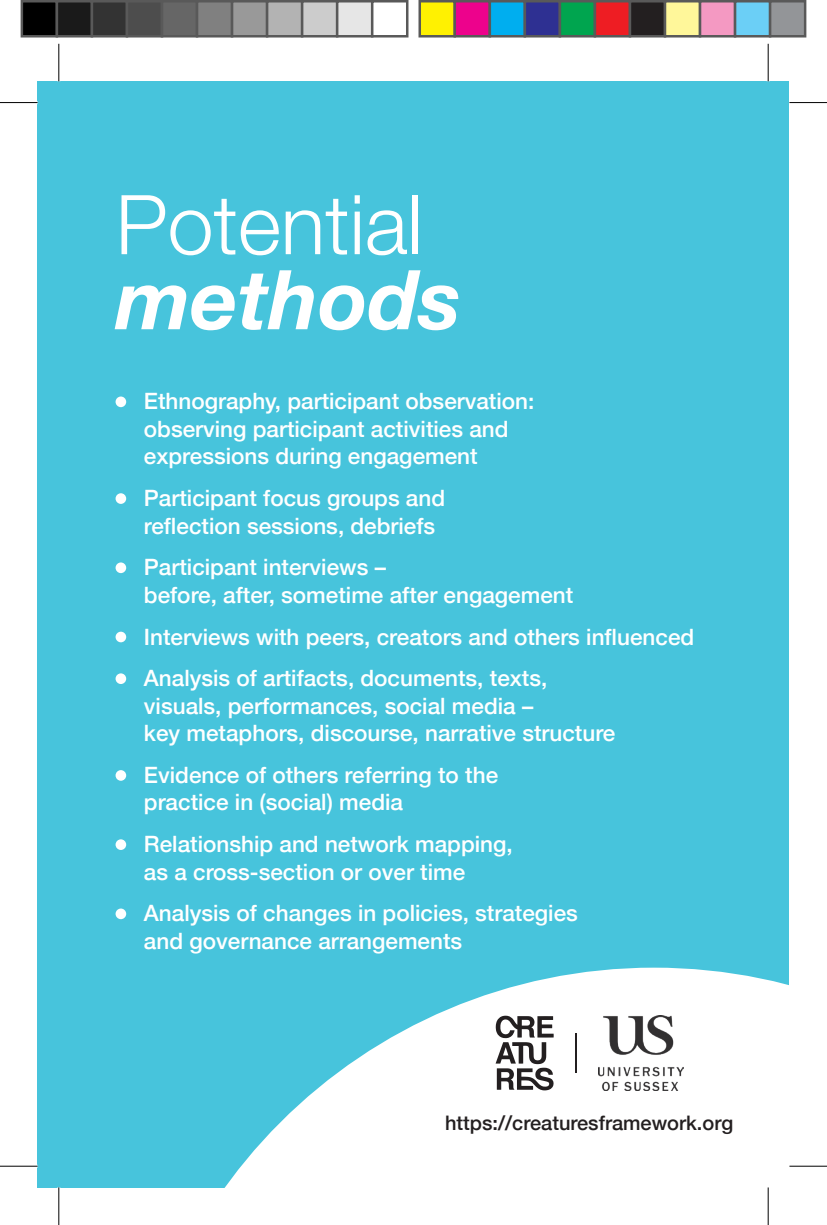
<style>
.page{position:relative;width:827px;height:1225px;background:#fff}
.page>*{position:absolute;margin:0;border:0;box-sizing:border-box;transform-origin:0 0}
.t1{font:300 82.5px/75px "Helvetica Neue";color:#fff}
.t2{font:500 22.5px/27.5px "Helvetica Neue";color:#fff}
.t3{font:500 20px "Helvetica Neue";color:#231f20}
.s1{font-weight:700;font-style:italic}
</style>
<div class="page">
<div style="left:38px;top:81px;width:751px;height:1106px;background:#47c4dc"></div>
<div style="left:115px;top:396px;width:11px;height:11px;background:#fff;border-radius:50%"></div>
<div style="left:115px;top:493px;width:11px;height:11px;background:#fff;border-radius:50%"></div>
<div style="left:115px;top:562px;width:11px;height:11px;background:#fff;border-radius:50%"></div>
<div style="left:115px;top:631px;width:11px;height:11px;background:#fff;border-radius:50%"></div>
<div style="left:115px;top:673px;width:11px;height:11px;background:#fff;border-radius:50%"></div>
<div style="left:115px;top:770px;width:11px;height:10px;background:#fff;border-radius:50%"></div>
<div style="left:115px;top:839px;width:11px;height:10px;background:#fff;border-radius:50%"></div>
<div style="left:115px;top:908px;width:11px;height:11px;background:#fff;border-radius:50%"></div>
<svg style="left:225px;top:967px;width:564px;height:220px;fill:#fff"></svg>
<img style="left:597px;top:1015px;width:86px;height:75px">
<hr style="left:574px;top:1033px;width:2px;height:39px;background:#231f20">
<svg style="left:495px;top:1015px;width:58px;height:75px;background:#9c9a9b"></svg>
<hr style="left:0;top:102px;width:38px;height:1px;background:#000">
<hr style="left:789px;top:102px;width:37px;height:1px;background:#000">
<hr style="left:0;top:1165px;width:38px;height:1px;background:#000">
<hr style="left:789px;top:1165px;width:37px;height:1px;background:#000">
<hr style="left:58px;top:44px;width:1px;height:37px;background:#000">
<hr style="left:58px;top:1187px;width:1px;height:37px;background:#000">
<hr style="left:767px;top:44px;width:1px;height:37px;background:#000">
<hr style="left:767px;top:1187px;width:1px;height:37px;background:#000">
<div style="left:22px;top:1px;width:35px;height:35px;background:#000"></div>
<div style="left:21px;top:0;width:37px;height:38px;border:2px solid #595959"></div>
<div style="left:57px;top:1px;width:35px;height:35px;background:#1a1a1a"></div>
<div style="left:56px;top:0;width:37px;height:38px;border:2px solid #595959"></div>
<div style="left:92px;top:1px;width:35px;height:35px;background:#333"></div>
<div style="left:91px;top:0;width:37px;height:38px;border:2px solid #595959"></div>
<div style="left:127px;top:1px;width:35px;height:35px;background:#4d4d4d"></div>
<div style="left:126px;top:0;width:37px;height:38px;border:2px solid #595959"></div>
<div style="left:162px;top:1px;width:35px;height:35px;background:#666"></div>
<div style="left:161px;top:0;width:37px;height:38px;border:2px solid #595959"></div>
<div style="left:197px;top:1px;width:35px;height:35px;background:#808080"></div>
<div style="left:196px;top:0;width:37px;height:38px;border:2px solid #595959"></div>
<div style="left:232px;top:1px;width:35px;height:35px;background:#999"></div>
<div style="left:231px;top:0;width:37px;height:38px;border:2px solid #595959"></div>
<div style="left:267px;top:1px;width:35px;height:35px;background:#b3b3b3"></div>
<div style="left:266px;top:0;width:37px;height:38px;border:2px solid #595959"></div>
<div style="left:302px;top:1px;width:35px;height:35px;background:#ccc"></div>
<div style="left:301px;top:0;width:37px;height:38px;border:2px solid #595959"></div>
<div style="left:337px;top:1px;width:35px;height:35px;background:#e6e6e6"></div>
<div style="left:336px;top:0;width:37px;height:38px;border:2px solid #595959"></div>
<div style="left:371px;top:0;width:37px;height:38px;border:2px solid #595959"></div>
<div style="left:419px;top:1px;width:35px;height:35px;background:#fff101"></div>
<div style="left:418px;top:0;width:38px;height:38px;border:2px solid #595959"></div>
<div style="left:454px;top:1px;width:35px;height:35px;background:#ed028c"></div>
<div style="left:453px;top:0;width:38px;height:38px;border:2px solid #595959"></div>
<div style="left:489px;top:1px;width:35px;height:35px;background:#00aeef"></div>
<div style="left:488px;top:0;width:38px;height:38px;border:2px solid #595959"></div>
<div style="left:524px;top:1px;width:35px;height:35px;background:#2e3092"></div>
<div style="left:523px;top:0;width:38px;height:38px;border:2px solid #595959"></div>
<div style="left:559px;top:1px;width:35px;height:35px;background:#00a54f"></div>
<div style="left:558px;top:0;width:38px;height:38px;border:2px solid #595959"></div>
<div style="left:594px;top:1px;width:35px;height:35px;background:#ee1d23"></div>
<div style="left:593px;top:0;width:38px;height:38px;border:2px solid #595959"></div>
<div style="left:629px;top:1px;width:35px;height:35px;background:#231f20"></div>
<div style="left:628px;top:0;width:38px;height:38px;border:2px solid #595959"></div>
<div style="left:664px;top:1px;width:35px;height:35px;background:#fff79a"></div>
<div style="left:663px;top:0;width:38px;height:38px;border:2px solid #595959"></div>
<div style="left:699px;top:1px;width:35px;height:35px;background:#f499c2"></div>
<div style="left:698px;top:0;width:38px;height:38px;border:2px solid #595959"></div>
<div style="left:734px;top:1px;width:35px;height:35px;background:#6bcff6"></div>
<div style="left:733px;top:0;width:38px;height:38px;border:2px solid #595959"></div>
<div style="left:769px;top:1px;width:35px;height:35px;background:#939598"></div>
<div style="left:768px;top:0;width:38px;height:38px;border:2px solid #595959"></div>
<p class="t1" style="left:115px;top:181px;width:347px">Potential <span class="s1">methods</span></p>
<p class="t2" style="left:144px;top:386px;width:392px">Ethnography, participant observation: observing participant activities and expressions during engagement</p>
<p class="t2" style="left:144px;top:482px;width:302px">Participant focus groups and reflection sessions, debriefs</p>
<p class="t2" style="left:144px;top:551px;width:430px">Participant interviews –<br>before, after, sometime after engagement</p>
<p class="t2" style="left:144px;top:621px;width:551px">Interviews with peers, creators and others influenced</p>
<p class="t2" style="left:144px;top:662px;width:473px">Analysis of artifacts, documents, texts, visuals, performances, social media –<br>key metaphors, discourse, narrative structure</p>
<p class="t2" style="left:144px;top:759px;width:355px">Evidence of others referring to the practice in (social) media</p>
<p class="t2" style="left:144px;top:828px;width:370px">Relationship and network mapping, as a cross-section or over time</p>
<p class="t2" style="left:144px;top:897px;width:435px">Analysis of changes in policies, strategies and governance arrangements</p>
<p class="t3" style="left:445px;top:1107px;width:289px">https://creaturesframework.org</p>
</div>
